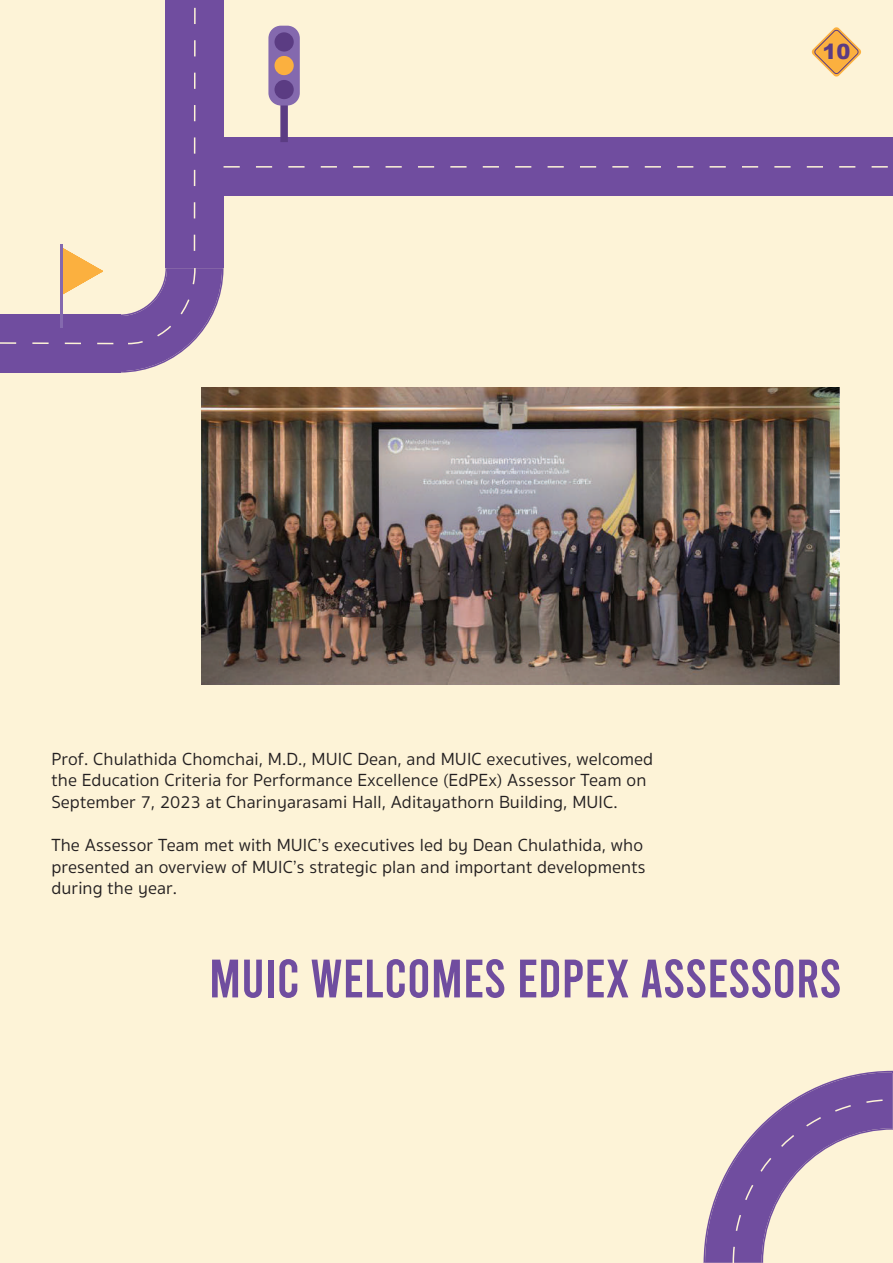
<style>
.page{position:relative;width:893px;height:1263px;background:#fdf3d7}
.page>*{position:absolute;margin:0;border:0;box-sizing:border-box;transform-origin:0 0}
.t1{font:54px "Bebas";color:#704d9f}
.t2{font:900 21px "Arial";color:#5b3c83}
.t3{font:18px/21.6px "Sukhumvit Set Text";letter-spacing:.005em;color:#231f20}
</style>
<div class="page">
<svg style="left:0;top:0;width:893px;height:373px"></svg>
<svg style="left:280px;top:106px;width:8px;height:36px"></svg>
<div style="left:268px;top:26px;width:32px;height:80px;background:#8469ae;border-radius:13px"></div>
<div style="left:274px;top:56px;width:20px;height:19px;background:#fbb03f;border-radius:50%"></div>
<div style="left:274px;top:32px;width:20px;height:20px;background:#5b3c83;border-radius:50%"></div>
<div style="left:274px;top:80px;width:20px;height:19px;background:#5b3c83;border-radius:50%"></div>
<svg style="left:703px;top:1071px;width:190px;height:192px"></svg>
<img style="left:201px;top:388px;width:639px;height:297px">
<p class="t2" style="left:822px;top:36px;width:30px">10</p>
<p class="t3" style="left:51px;top:749px;width:603px">Prof. Chulathida Chomchai, M.D., MUIC Dean, and MUIC executives, welcomed the Education Criteria for Performance Excellence (EdPEx) Assessor Team on<br>September 7, 2023 at Charinyarasami Hall, Aditayathorn Building, MUIC.</p>
<p class="t3" style="left:51px;top:835px;width:596px">The Assessor Team met with MUIC’s executives led by Dean Chulathida, who presented an overview of MUIC’s strategic plan and important developments during the year.</p>
<h1 class="t1" style="left:209px;top:951px;width:634px">MUIC WELCOMES EDPEX ASSESSORS</h1>
</div>
